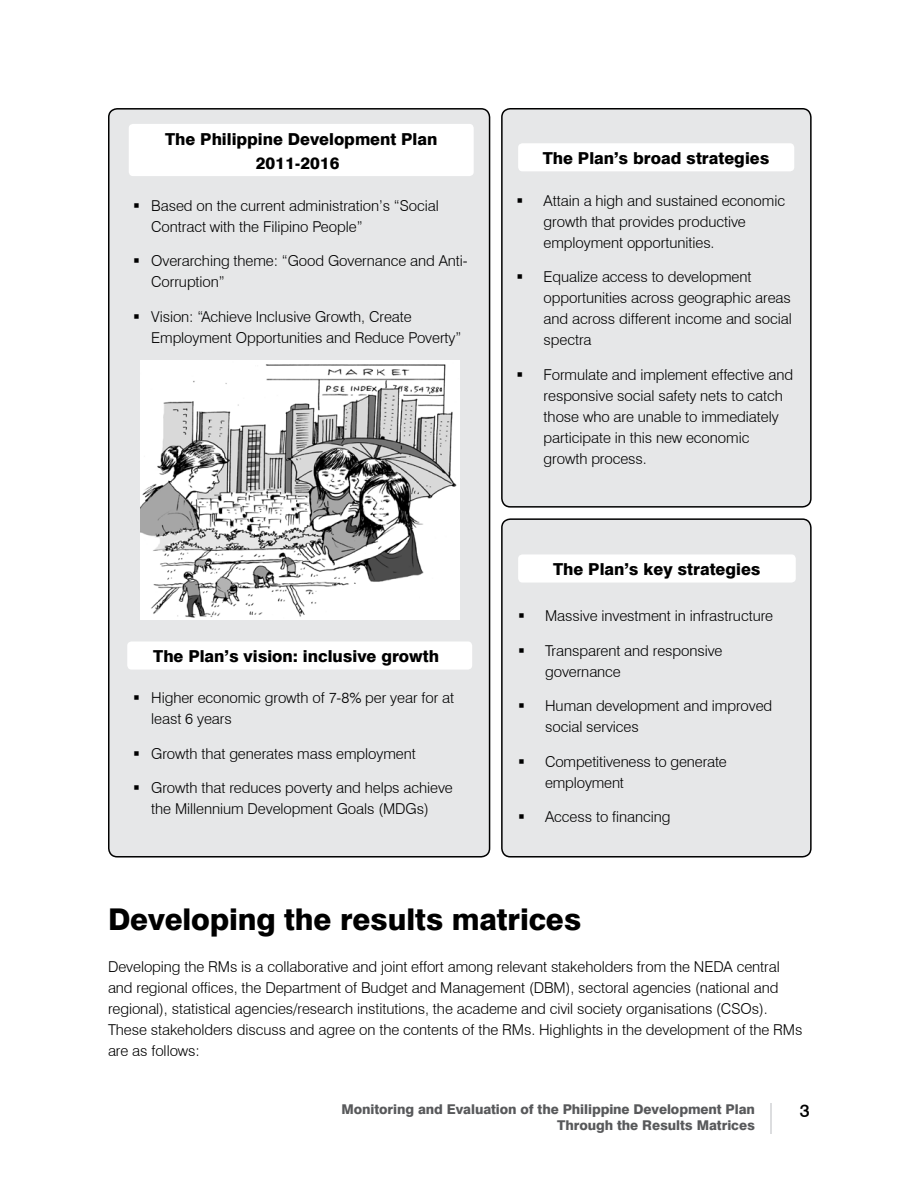
<style>
.page{position:relative;width:918px;height:1188px;background:#fff}
.page>*{position:absolute;margin:0;border:0;box-sizing:border-box;transform-origin:0 0}
.t1{font:800 30px "Swiss 721 BT";letter-spacing:-.005em;color:#000}
.t2{font:500 18px "Swiss 721 BT";color:#000}
.t3{font:800 16.5px/24px "Swiss 721 BT";color:#000;text-align:center}
.t4{font:300 15px/21px "Swiss 721 BT";letter-spacing:-.005em;color:#000}
.t5{font:800 13.5px "Swiss 721 BT";letter-spacing:-.005em;color:#58595b}
</style>
<div class="page">
<hr style="left:771px;top:1104px;width:1px;height:30px;background:#dcdddf">
<div style="left:502px;top:109px;width:309px;height:398px;background:#e6e7e8;border-radius:9px"></div>
<div style="left:501px;top:108px;width:311px;height:400px;border:2px solid #000;border-radius:9px"></div>
<div style="left:109px;top:109px;width:381px;height:748px;background:#e6e7e8;border-radius:9px"></div>
<div style="left:108px;top:108px;width:382px;height:750px;border:2px solid #000;border-radius:9px"></div>
<div style="left:502px;top:519px;width:309px;height:338px;background:#e6e7e8;border-radius:9px"></div>
<div style="left:501px;top:518px;width:311px;height:340px;border:2px solid #000;border-radius:9px"></div>
<div style="left:518px;top:143px;width:276px;height:28px;background:#fff;border-radius:4px"></div>
<div style="left:518px;top:554px;width:278px;height:29px;background:#fff;border-radius:4px"></div>
<div style="left:127px;top:641px;width:345px;height:29px;background:#fff;border-radius:4px"></div>
<div style="left:129px;top:124px;width:345px;height:52px;background:#fff;border-radius:4px"></div>
<img style="left:140px;top:360px;width:320px;height:260px">
<p class="t3" style="left:165px;top:127px;width:274px">The Philippine Development Plan<br>2011-2016</p>
<p class="t4" style="left:151px;top:195px;width:289px">Based on the current administration’s “Social<br>Contract with the Filipino People”</p>
<p class="t4" style="left:151px;top:250px;width:318px">Overarching theme: “Good Governance and Anti-<br>Corruption”</p>
<p class="t4" style="left:151px;top:306px;width:312px">Vision: “Achieve Inclusive Growth, Create<br>Employment Opportunities and Reduce Poverty”</p>
<p class="t3" style="left:153px;top:644px;width:287px">The Plan’s vision: inclusive growth</p>
<p class="t4" style="left:151px;top:687px;width:304px">Higher economic growth of 7-8% per year for at least 6 years</p>
<p class="t4" style="left:151px;top:743px;width:266px">Growth that generates mass employment</p>
<p class="t4" style="left:151px;top:777px;width:303px">Growth that reduces poverty and helps achieve the Millennium Development Goals (MDGs)</p>
<p class="t3" style="left:543px;top:146px;width:228px">The Plan’s broad strategies</p>
<p class="t4" style="left:544px;top:190px;width:243px">Attain a high and sustained economic growth that provides productive employment opportunities.</p>
<p class="t4" style="left:544px;top:266px;width:250px">Equalize access to development opportunities across geographic areas and across different income and social spectra</p>
<p class="t4" style="left:544px;top:364px;width:251px">Formulate and implement effective and responsive social safety nets to catch those who are unable to immediately participate in this new economic growth process.</p>
<p class="t3" style="left:553px;top:557px;width:209px">The Plan’s key strategies</p>
<p class="t4" style="left:545px;top:605px;width:230px">Massive investment in infrastructure</p>
<p class="t4" style="left:545px;top:640px;width:179px">Transparent and responsive governance</p>
<p class="t4" style="left:545px;top:695px;width:229px">Human development and improved social services</p>
<p class="t4" style="left:545px;top:751px;width:183px">Competitiveness to generate employment</p>
<p class="t4" style="left:545px;top:806px;width:127px">Access to financing</p>
<h1 class="t1" style="left:108px;top:901px;width:475px">Developing the results matrices</h1>
<p class="t4" style="left:108px;top:956px;width:696px">Developing the RMs is a collaborative and joint effort among relevant stakeholders from the NEDA central and regional offices, the Department of Budget and Management (DBM), sectoral agencies (national and regional), statistical agencies/research institutions, the academe and civil society organisations (CSOs).<br>These stakeholders discuss and agree on the contents of the RMs. Highlights in the development of the RMs are as follows:</p>
<p class="t5" style="left:341px;top:1101px;width:415px">Monitoring and Evaluation of the Philippine Development Plan</p>
<p class="t2" style="left:800px;top:1100px;width:12px">3</p>
<p class="t5" style="left:557px;top:1117px;width:199px">Through the Results Matrices</p>
</div>
